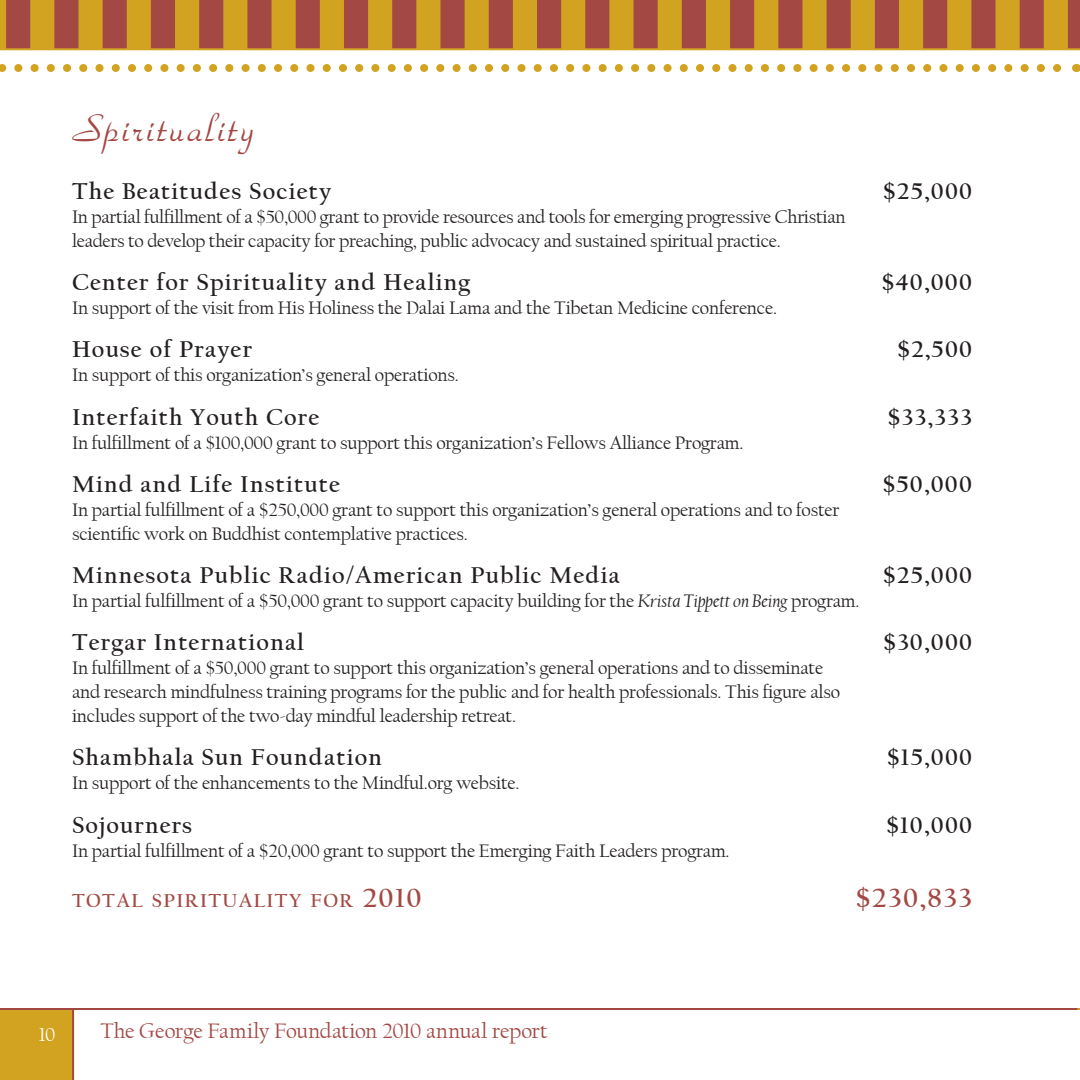
<style>
.page{position:relative;width:1080px;height:1080px;background:#fff}
.page>*{position:absolute;margin:0;border:0;box-sizing:border-box;transform-origin:0 0}
.t1{font:40px "Park Avenue D";letter-spacing:.05em;color:#a34843}
.t2{font:700 28px "Californian FB";letter-spacing:.05em;color:#a34843}
.t3{font:700 24px "Californian FB";letter-spacing:.05em;color:#231f20}
.t4{font:22px "Californian FB";letter-spacing:-.01em;color:#a34743}
.t5{font:20px "Californian FB";color:#fff}
.t6{font:700 19.6px "Californian FB";letter-spacing:.07em;color:#a34843}
.t7{font:19px/24px "Californian FB";letter-spacing:-.01em;color:#231f20}
.s1{font-style:italic}
.s2{font-size:28px}
</style>
<div class="page">
<div style="left:0;top:1010px;width:72px;height:70px;background:#d1a321"></div>
<hr style="left:72px;top:1008px;width:2px;height:72px;background:#a34743">
<hr style="left:0;top:1008px;width:1080px;height:2px;background:#a34743">
<svg style="left:0;top:64px;width:1062px;height:8px"></svg>
<svg style="left:0;top:0;width:1080px;height:48px;background:#ba7532"></svg>
<hr style="left:0;top:48px;width:1080px;height:2px;background:#d1a321">
<p class="t1" style="left:72px;top:104px;width:183px">Spirituality</p>
<p class="t3" style="left:72px;top:178px;width:261px">The Beatitudes Society</p>
<p class="t3" style="left:883px;top:178px;width:91px">$25,000</p>
<p class="t7" style="left:72px;top:205px;width:775px">In partial fulfillment of a $50,000 grant to provide resources and tools for emerging progressive Christian leaders to develop their capacity for preaching, public advocacy and sustained spiritual practice.</p>
<p class="t3" style="left:72px;top:269px;width:400px">Center for Spirituality and Healing</p>
<p class="t3" style="left:881px;top:269px;width:92px">$40,000</p>
<p class="t7" style="left:72px;top:296px;width:707px">In support of the visit from His Holiness the Dalai Lama and the Tibetan Medicine conference.</p>
<p class="t3" style="left:72px;top:336px;width:182px">House of Prayer</p>
<p class="t3" style="left:897px;top:336px;width:76px">$2,500</p>
<p class="t7" style="left:72px;top:363px;width:388px">In support of this organization’s general operations.</p>
<p class="t3" style="left:72px;top:403px;width:249px">Interfaith Youth Core</p>
<p class="t3" style="left:887px;top:403px;width:86px">$33,333</p>
<p class="t7" style="left:72px;top:431px;width:673px">In fulfillment of a $100,000 grant to support this organization’s Fellows Alliance Program.</p>
<p class="t3" style="left:72px;top:470px;width:269px">Mind and Life Institute</p>
<p class="t3" style="left:883px;top:470px;width:91px">$50,000</p>
<p class="t7" style="left:72px;top:498px;width:769px">In partial fulfillment of a $250,000 grant to support this organization’s general operations and to foster scientific work on Buddhist contemplative practices.</p>
<p class="t3" style="left:72px;top:562px;width:549px">Minnesota Public Radio/American Public Media</p>
<p class="t3" style="left:883px;top:562px;width:91px">$25,000</p>
<p class="t7" style="left:72px;top:589px;width:789px">In partial fulfillment of a $50,000 grant to support capacity building for the <span class="s1">Krista Tippett on Being</span> program.</p>
<p class="t3" style="left:72px;top:629px;width:234px">Tergar International</p>
<p class="t3" style="left:883px;top:629px;width:90px">$30,000</p>
<p class="t7" style="left:72px;top:656px;width:770px">In fulfillment of a $50,000 grant to support this organization’s general operations and to disseminate and research mindfulness training programs for the public and for health professionals. This figure also includes support of the two-day mindful leadership retreat.</p>
<p class="t3" style="left:72px;top:744px;width:312px">Shambhala Sun Foundation</p>
<p class="t3" style="left:887px;top:744px;width:87px">$15,000</p>
<p class="t7" style="left:72px;top:771px;width:449px">In support of the enhancements to the Mindful.org website.</p>
<p class="t3" style="left:72px;top:811px;width:122px">Sojourners</p>
<p class="t3" style="left:886px;top:811px;width:87px">$10,000</p>
<p class="t7" style="left:72px;top:839px;width:659px">In partial fulfillment of a $20,000 grant to support the Emerging Faith Leaders program.</p>
<p class="t6" style="left:72px;top:889px;width:351px">TOTAL SPIRITUALITY FOR <span class="s2">2010</span></p>
<p class="t2" style="left:855px;top:882px;width:118px">$230,833</p>
<p class="t5" style="left:39px;top:1023px;width:18px">10</p>
<p class="t4" style="left:101px;top:1019px;width:449px">The George Family Foundation 2010 annual report</p>
</div>
